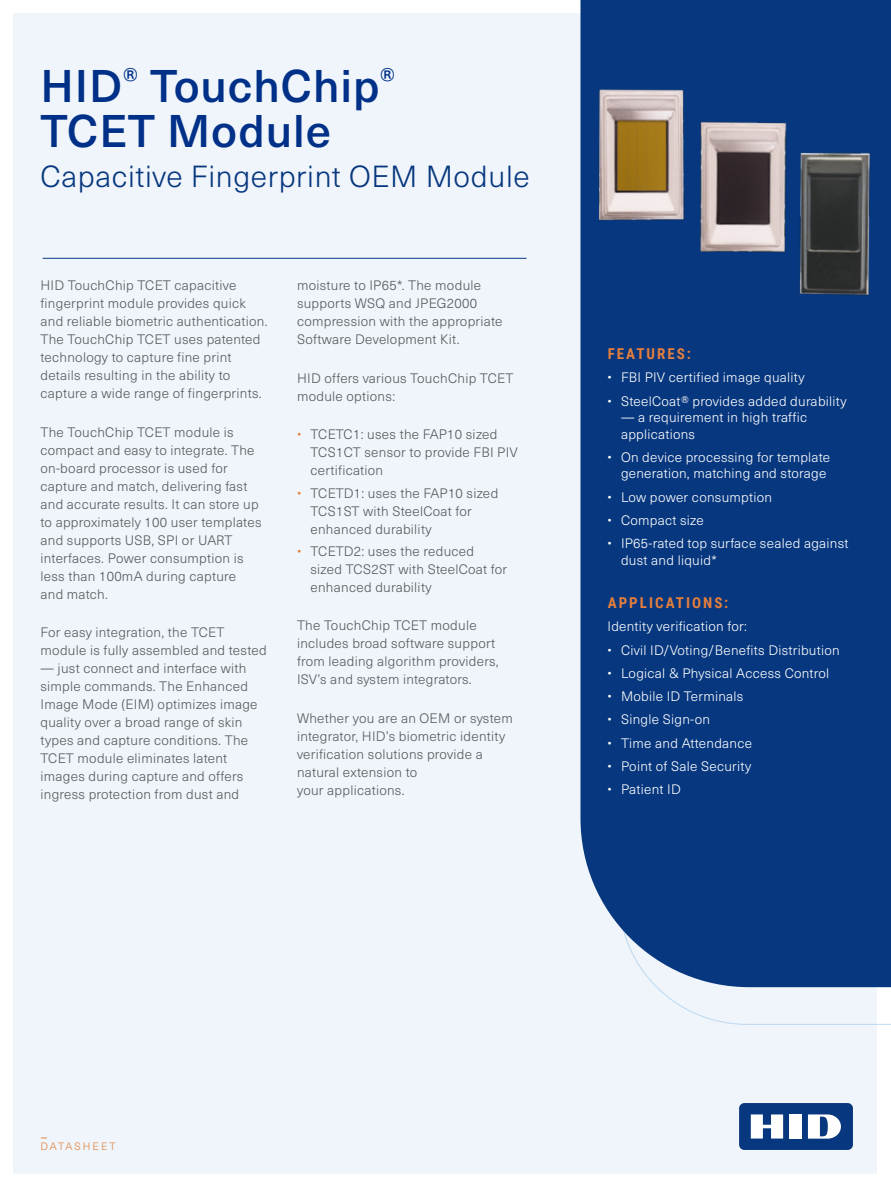
<style>
.page{position:relative;width:891px;height:1188px;background:#fff}
.page>*{position:absolute;margin:0;border:0;box-sizing:border-box;transform-origin:0 0}
.ds_1st_page_large_to{font:500 45px/45px "Neue Haas Unica Pro";letter-spacing:.02em;color:#003087}
.ds_1st_page_section{font:300 30px "Neue Haas Unica Pro";letter-spacing:.02em;color:#07377e}
.t1{font:100 25.5px "Neue Haas Unica Pro";color:#e2813c}
.ds_blue_box_bullet_l{font:700 15px "Roboto Condensed";letter-spacing:.135em;color:#e47e3d}
.ds_main_body{font:300 13.5px/18px "Neue Haas Unica Pro";letter-spacing:.02em;color:#58595b}
.ds_blue_box_white_bu{font:300 13.5px/16.5px "Neue Haas Unica Pro";letter-spacing:.02em;color:#fff}
.ds_bullet_list_body{font:300 13.5px/18px "Neue Haas Unica Pro";letter-spacing:.02em;color:#58595b}
.t2{font:300 10.5px "Neue Haas Unica Pro";letter-spacing:.185em;color:#e2813c}
.s1{color:#e2813c}
</style>
<div class="page">
<div style="left:14px;top:14px;width:864px;height:1160px;background:#eff5fb"></div>
<div style="left:580px;top:0;width:311px;height:987px;background:#07377e"></div>
<div style="left:739px;top:1103px;width:114px;height:47px;background:#07377e;border-radius:5px"></div>
<div style="left:790px;top:1114px;width:12px;height:25px;background:#fff"></div>
<svg style="left:751px;top:1114px;width:32px;height:25px"></svg>
<svg style="left:808px;top:1114px;width:33px;height:25px"></svg>
<hr style="left:43px;top:258px;width:484px;height:1px;background:#07377e">
<img style="left:783px;top:141px;width:103px;height:166px">
<img style="left:580px;top:81px;width:137px;height:149px">
<img style="left:666px;top:112px;width:155px;height:153px">
<h1 class="ds_1st_page_large_to" style="left:40px;top:64px;width:356px">HID<sup>®</sup> TouchChip<sup>®<br></sup>TCET Module</h1>
<h2 class="ds_1st_page_section" style="left:40px;top:159px;width:491px">Capacitive Fingerprint OEM Module</h2>
<p class="ds_main_body" style="left:40px;top:277px;width:229px">HID TouchChip TCET capacitive fingerprint module provides quick and reliable biometric authentication.<br>The TouchChip TCET uses patented technology to capture fine print details resulting in the ability to capture a wide range of fingerprints.</p>
<p class="ds_main_body" style="left:40px;top:423px;width:222px">The TouchChip TCET module is compact and easy to integrate. The on-board processor is used for capture and match, delivering fast and accurate results. It can store up to approximately 100 user templates and supports USB, SPI or UART interfaces. Power consumption is less than 100mA during capture and match.</p>
<p class="ds_main_body" style="left:40px;top:623px;width:228px">For easy integration, the TCET module is fully assembled and tested</p>
<p class="ds_main_body" style="left:40px;top:659px;width:219px">— just connect and interface with simple commands. The Enhanced<br>Image Mode (EIM) optimizes image quality over a broad range of skin types and capture conditions. The<br>TCET module eliminates latent images during capture and offers ingress protection from dust and</p>
<p class="ds_main_body" style="left:297px;top:277px;width:207px">moisture to IP65*. The module supports WSQ and JPEG2000 compression with the appropriate<br>Software Development Kit.</p>
<p class="ds_main_body" style="left:297px;top:369px;width:218px">HID offers various TouchChip TCET module options:</p>
<p class="ds_bullet_list_body" style="left:310px;top:425px;width:209px;text-indent:-14px"><span class="s1">•</span> TCETC1: uses the FAP10 sized<br>TCS1CT sensor to provide FBI PIV certification</p>
<p class="ds_bullet_list_body" style="left:310px;top:484px;width:189px;text-indent:-14px"><span class="s1">•</span> TCETD1: uses the FAP10 sized<br>TCS1ST with SteelCoat for enhanced durability</p>
<p class="ds_bullet_list_body" style="left:310px;top:543px;width:198px;text-indent:-14px"><span class="s1">•</span> TCETD2: uses the reduced sized TCS2ST with SteelCoat for enhanced durability</p>
<p class="ds_main_body" style="left:297px;top:617px;width:203px">The TouchChip TCET module includes broad software support from leading algorithm providers,<br>ISV’s and system integrators.</p>
<p class="ds_main_body" style="left:297px;top:709px;width:217px">Whether you are an OEM or system integrator, HID’s biometric identity verification solutions provide a natural extension to<br>your applications.</p>
<p class="ds_blue_box_bullet_l" style="left:608px;top:343px;width:85px">FEATURES:</p>
<p class="ds_blue_box_white_bu" style="left:608px;top:369px;width:199px">• FBI PIV certified image quality</p>
<p class="ds_blue_box_white_bu" style="left:608px;top:393px;width:241px">• SteelCoat® provides added durability</p>
<p class="ds_blue_box_white_bu" style="left:621px;top:409px;width:188px">— a requirement in high traffic applications</p>
<p class="ds_blue_box_white_bu" style="left:608px;top:449px;width:224px;text-align:right">• On device processing for template generation, matching and storage</p>
<p class="ds_blue_box_white_bu" style="left:608px;top:489px;width:166px">• Low power consumption</p>
<p class="ds_blue_box_white_bu" style="left:608px;top:512px;width:98px">• Compact size</p>
<p class="ds_blue_box_white_bu" style="left:621px;top:535px;width:229px;text-indent:-14px">• IP65-rated top surface sealed against dust and liquid*</p>
<p class="ds_blue_box_bullet_l" style="left:608px;top:592px;width:122px">APPLICATIONS:</p>
<p class="ds_blue_box_white_bu" style="left:608px;top:618px;width:141px">Identity verification for:</p>
<p class="ds_blue_box_white_bu" style="left:608px;top:642px;width:234px">• Civil ID/Voting/Benefits Distribution</p>
<p class="ds_blue_box_white_bu" style="left:608px;top:665px;width:223px">• Logical &amp; Physical Access Control</p>
<p class="ds_blue_box_white_bu" style="left:608px;top:688px;width:137px">• Mobile ID Terminals</p>
<p class="ds_blue_box_white_bu" style="left:608px;top:711px;width:104px">• Single Sign-on</p>
<p class="ds_blue_box_white_bu" style="left:608px;top:735px;width:146px">• Time and Attendance</p>
<p class="ds_blue_box_white_bu" style="left:608px;top:758px;width:145px">• Point of Sale Security</p>
<p class="ds_blue_box_white_bu" style="left:608px;top:781px;width:75px">• Patient ID</p>
<h3 class="t1" style="left:40px;top:1123px;width:9px">-</h3>
<p class="t2" style="left:40px;top:1140px;width:77px">DATASHEET</p>
</div>
